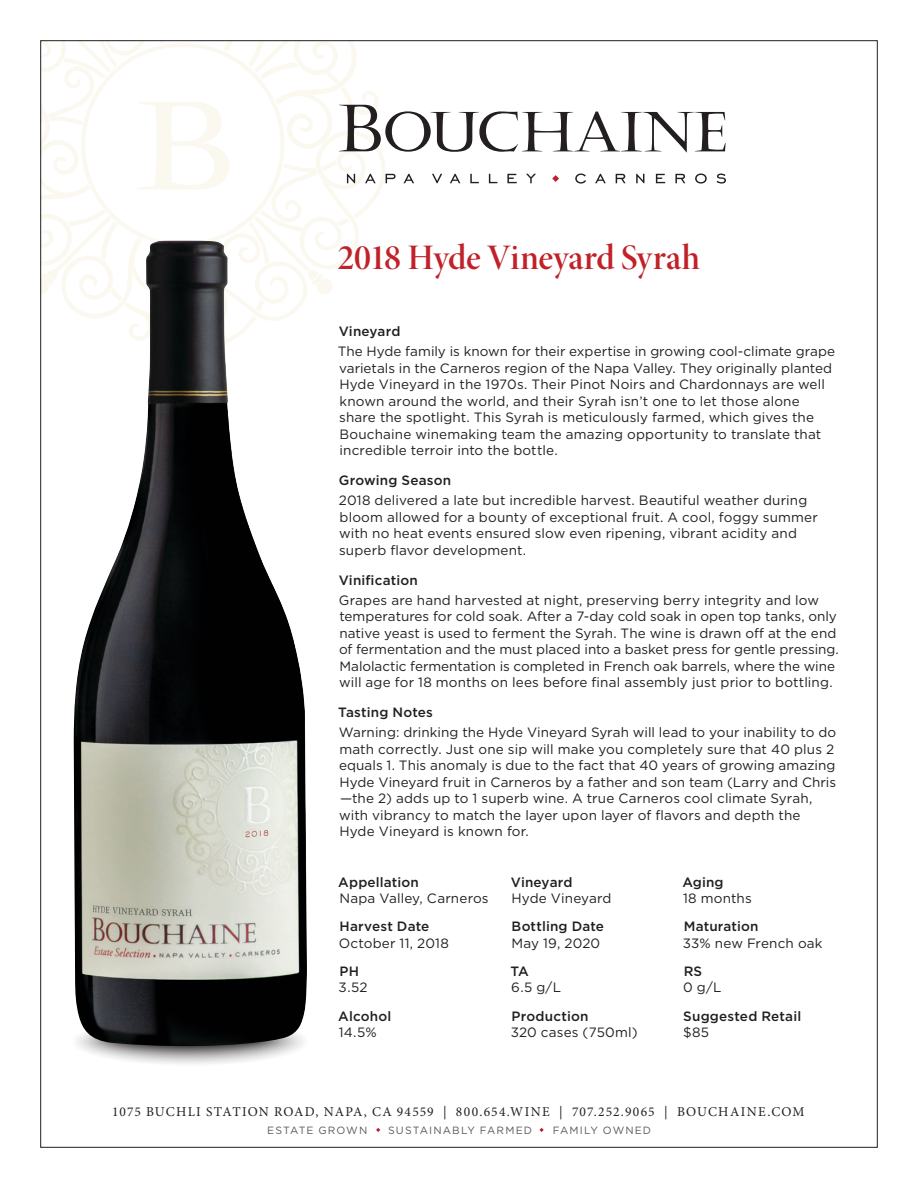
<style>
.page{position:relative;width:918px;height:1188px;background:#fff}
.page>*{position:absolute;margin:0;border:0;box-sizing:border-box;transform-origin:0 0}
.t1{font:36px "Minion Pro Semibold Disp";letter-spacing:-.01em;color:#c12128}
.t2{font:13.5px/16.5px "Gotham";letter-spacing:.005em;color:#231f20}
.t3{font:500 13.5px "Gotham";letter-spacing:.01em;color:#231f20}
.t4{font:13.5px "Minion Pro";letter-spacing:.09em;color:#231f20}
.t5{font:10.5px "Gotham";letter-spacing:.105em;color:#58595b}
</style>
<div class="page">
<img style="left:79px;top:1046px;width:223px;height:18px">
<img style="left:74px;top:347px;width:233px;height:699px">
<svg style="left:42px;top:42px;width:684px;height:305px"></svg>
<svg style="left:376px;top:1128px;width:4px;height:4px"></svg>
<svg style="left:539px;top:1128px;width:5px;height:4px"></svg>
<h1 class="t1" style="left:337px;top:236px;width:364px">2018 Hyde Vineyard Syrah</h1>
<p class="t3" style="left:339px;top:323px;width:63px">Vineyard</p>
<p class="t2" style="left:338px;top:343px;width:499px">The Hyde family is known for their expertise in growing cool-climate grape varietals in the Carneros region of the Napa Valley. They originally planted Hyde Vineyard in the 1970s. Their Pinot Noirs and Chardonnays are well known around the world, and their Syrah isn’t one to let those alone share the spotlight. This Syrah is meticulously farmed, which gives the Bouchaine winemaking team the amazing opportunity to translate that incredible terroir into the bottle.</p>
<p class="t3" style="left:339px;top:472px;width:114px">Growing Season</p>
<p class="t2" style="left:339px;top:492px;width:481px">2018 delivered a late but incredible harvest. Beautiful weather during bloom allowed for a bounty of exceptional fruit. A cool, foggy summer with no heat events ensured slow even ripening, vibrant acidity and superb flavor development.</p>
<p class="t3" style="left:339px;top:571px;width:81px">Vinification</p>
<p class="t2" style="left:339px;top:591px;width:502px">Grapes are hand harvested at night, preserving berry integrity and low temperatures for cold soak. After a 7-day cold soak in open top tanks, only native yeast is used to ferment the Syrah. The wine is drawn off at the end of fermentation and the must placed into a basket press for gentle pressing.<br>Malolactic fermentation is completed in French oak barrels, where the wine will age for 18 months on lees before final assembly just prior to bottling.</p>
<p class="t3" style="left:338px;top:704px;width:96px">Tasting Notes</p>
<p class="t2" style="left:339px;top:724px;width:499px">Warning: drinking the Hyde Vineyard Syrah will lead to your inability to do math correctly. Just one sip will make you completely sure that 40 plus 2 equals 1. This anomaly is due to the fact that 40 years of growing amazing Hyde Vineyard fruit in Carneros by a father and son team (Larry and Chris —the 2) adds up to 1 superb wine. A true Carneros cool climate Syrah, with vibrancy to match the layer upon layer of flavors and depth the Hyde Vineyard is known for.</p>
<p class="t3" style="left:338px;top:873px;width:82px">Appellation</p>
<p class="t2" style="left:339px;top:890px;width:151px">Napa Valley, Carneros</p>
<p class="t3" style="left:340px;top:918px;width:91px">Harvest Date</p>
<p class="t2" style="left:339px;top:935px;width:112px">October 11, 2018</p>
<p class="t3" style="left:340px;top:962px;width:21px">PH</p>
<p class="t2" style="left:339px;top:979px;width:31px">3.52</p>
<p class="t3" style="left:511px;top:873px;width:63px">Vineyard</p>
<p class="t2" style="left:512px;top:890px;width:102px">Hyde Vineyard</p>
<p class="t3" style="left:512px;top:918px;width:94px">Bottling Date</p>
<p class="t2" style="left:512px;top:935px;width:90px">May 19, 2020</p>
<p class="t3" style="left:510px;top:962px;width:20px">TA</p>
<p class="t2" style="left:511px;top:979px;width:51px">6.5 g/L</p>
<p class="t3" style="left:682px;top:873px;width:43px">Aging</p>
<p class="t2" style="left:683px;top:890px;width:70px">18 months</p>
<p class="t3" style="left:684px;top:918px;width:76px">Maturation</p>
<p class="t2" style="left:683px;top:935px;width:141px">33% new French oak</p>
<p class="t3" style="left:684px;top:962px;width:20px">RS</p>
<p class="t2" style="left:683px;top:979px;width:40px">0 g/L</p>
<p class="t3" style="left:338px;top:1007px;width:55px">Alcohol</p>
<p class="t2" style="left:339px;top:1024px;width:39px">14.5%</p>
<p class="t3" style="left:512px;top:1007px;width:78px">Production</p>
<p class="t2" style="left:511px;top:1024px;width:129px">320 cases (750ml)</p>
<p class="t3" style="left:683px;top:1007px;width:119px">Suggested Retail</p>
<p class="t2" style="left:683px;top:1024px;width:27px">$85</p>
<p class="t4" style="left:112px;top:1104px;width:694px">1075 BUCHLI STATION ROAD, NAPA, CA 94559 | 800.654.WINE | 707.252.9065 | BOUCHAINE.COM</p>
<p class="t5" style="left:267px;top:1124px;width:102px">ESTATE GROWN</p>
<p class="t5" style="left:388px;top:1124px;width:145px">SUSTAINABLY FARMED</p>
<p class="t5" style="left:553px;top:1124px;width:100px">FAMILY OWNED</p>
</div>
